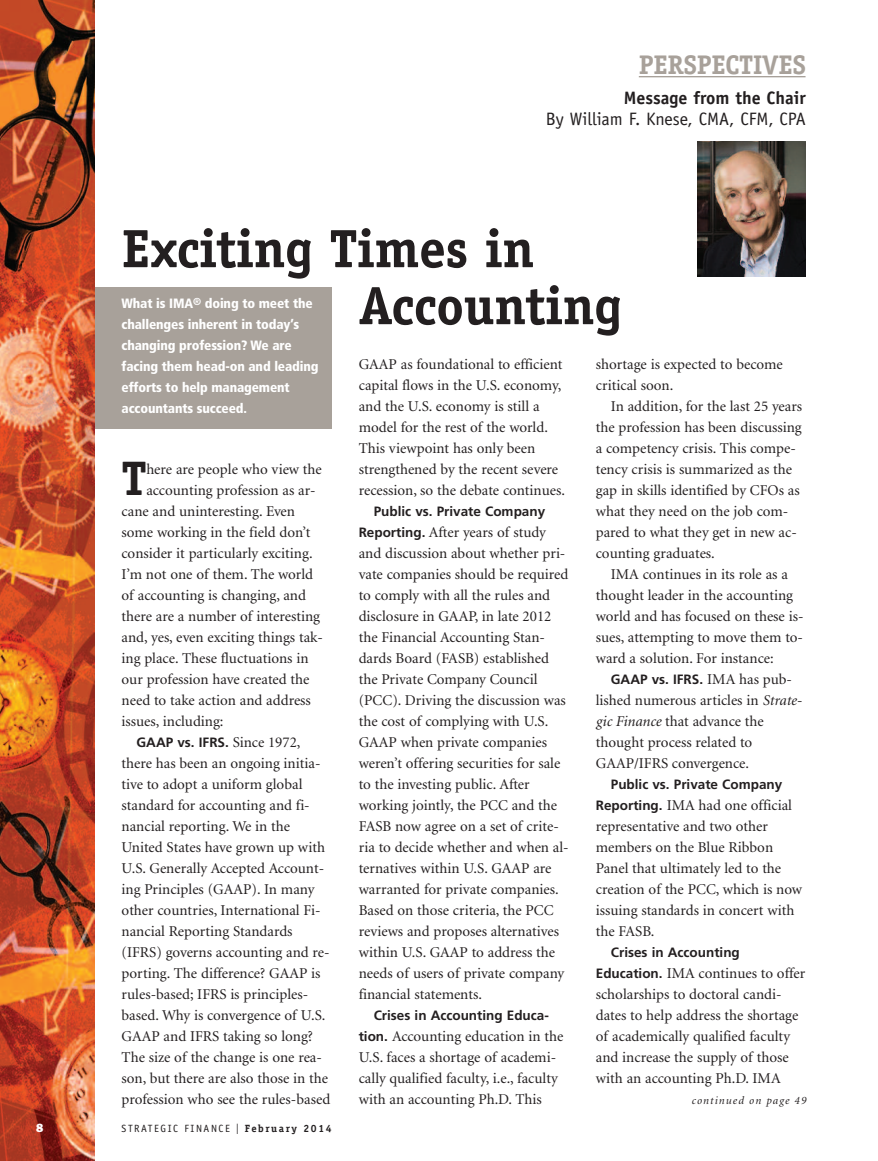
<style>
.page{position:relative;width:878px;height:1161px;background:#fff}
.page>*{position:absolute;margin:0;border:0;box-sizing:border-box;transform-origin:0 0}
.t1{font:700 54px/57px "Officina Serif";letter-spacing:-.01em;color:#231f20}
.t2{font:700 48.6px "Officina Serif";color:#231f20}
.t3{font:700 27px "Officina Serif";letter-spacing:-.015em;color:#a8a19a}
.t4{font:18px "Officina Sans";color:#231f20}
.t5{font:700 18px "Officina Sans";color:#231f20}
.t6{font:15px/21px "Minion";color:#231f20}
.t7{font:900 condensed 13.5px/21px "Frutiger";letter-spacing:-.01em;color:#fff}
.t8{font:700 13.5px "Frutiger";color:#231f20}
.t9{font:800 12px "Franklin Gothic";color:#fff}
.t10{font:italic 11.25px "Minion";letter-spacing:.1em;color:#231f20}
.t11{font:10.5px "Officina Sans";letter-spacing:.15em;color:#231f20}
.s1{font-family:"Frutiger";font-weight:700;font-size:13.5px}
.s2{font-family:"Minion";font-weight:400;font-size:15px}
.s3{font-style:italic}
.s4{font-family:"Franklin Gothic";font-size:15px}
.s5{font-family:"Officina Serif";font-weight:700}
</style>
<div class="page">
<hr style="left:638px;top:76px;width:167px;height:1px;background:#a8a19a">
<div style="left:94px;top:287px;width:238px;height:141px;background:#a8a19a"></div>
<img style="left:698px;top:141px;width:108px;height:135px">
<img style="left:0;top:0;width:94px;height:1161px">
<h3 class="t3" style="left:638px;top:54px;width:169px">PERSPECTIVES</h3>
<p class="t5" style="left:624px;top:91px;width:183px">Message from the Chair</p>
<p class="t4" style="left:546px;top:112px;width:261px">By William F. Knese, CMA, CFM, CPA</p>
<h1 class="t1" style="left:359px;top:225px;width:265px;text-indent:-237px">Exciting Times in<br>Accounting</h1>
<p class="t7" style="left:122px;top:294px;width:198px">What is IMA<sup>®</sup> doing to meet the challenges inherent in today’s changing profession? We are facing them head-on and leading efforts to help management accountants succeed.</p>
<p class="t6" style="left:359px;top:355px;width:208px">GAAP as foundational to efficient capital flows in the U.S. economy, and the U.S. economy is still a model for the rest of the world.<br>This viewpoint has only been strengthened by the recent severe recession, so the debate continues.</p>
<p class="t8" style="left:374px;top:506px;width:173px">Public vs. Private Company</p>
<p class="t6" style="left:358px;top:523px;width:211px"><span class="s1">Reporting.</span> After years of study and discussion about whether pri&shy;vate companies should be required to comply with all the rules and disclosure in GAAP, in late 2012 the Financial Accounting Stan&shy;dards Board (FASB) established the Private Company Council (PCC). Driving the discussion was the cost of complying with U.S.<br>GAAP when private companies weren’t offering securities for sale to the investing public. After working jointly, the PCC and the<br>FASB now agree on a set of crite&shy;ria to decide whether and when al&shy;ternatives within U.S. GAAP are warranted for private companies.<br>Based on those criteria, the PCC reviews and proposes alternatives within U.S. GAAP to address the needs of users of private company financial statements.</p>
<p class="t8" style="left:374px;top:1010px;width:177px">Crises in Accounting Educa-</p>
<p class="t6" style="left:358px;top:1027px;width:206px"><span class="s1">tion.</span> Accounting education in the U.S. faces a shortage of academi&shy;cally qualified faculty, i.e., faculty with an accounting Ph.D. This</p>
<p class="t6" style="left:596px;top:355px;width:188px">shortage is expected to become critical soon.</p>
<p class="t6" style="left:596px;top:397px;width:208px;text-indent:15px">In addition, for the last 25 years the profession has been discussing a competency crisis. This compe&shy;tency crisis is summarized as the gap in skills identified by CFOs as what they need on the job com&shy;pared to what they get in new ac&shy;counting graduates.</p>
<p class="t6" style="left:596px;top:565px;width:209px;text-indent:15px">IMA continues in its role as a thought leader in the accounting world and has focused on these is&shy;sues, attempting to move them to&shy;ward a solution. For instance:</p>
<p class="t8" style="left:610px;top:674px;width:183px">GAAP vs. IFRS. <span class="s2">IMA has pub-</span></p>
<p class="t6" style="left:596px;top:691px;width:208px">lished numerous articles in <span class="s3">Strate&shy;gic Finance</span> that advance the thought process related to<br>GAAP/IFRS convergence.</p>
<p class="t8" style="left:610px;top:779px;width:173px">Public vs. Private Company</p>
<p class="t6" style="left:595px;top:796px;width:208px"><span class="s1">Reporting.</span> IMA had one official representative and two other members on the Blue Ribbon<br>Panel that ultimately led to the creation of the PCC, which is now issuing standards in concert with the FASB.</p>
<p class="t8" style="left:610px;top:947px;width:130px">Crises in Accounting</p>
<p class="t6" style="left:595px;top:964px;width:211px"><span class="s1">Education.</span> IMA continues to offer scholarships to doctoral candi&shy;dates to help address the shortage of academically qualified faculty and increase the supply of those with an accounting Ph.D. IMA</p>
<h2 class="t2" style="left:122px;top:460px;width:27px">T</h2>
<p class="t6" style="left:146px;top:460px;width:177px">here are people who view the</p>
<p class="t6" style="left:146px;top:481px;width:171px">accounting profession as ar-</p>
<p class="t6" style="left:121px;top:502px;width:175px">cane and uninteresting. Even</p>
<p class="t6" style="left:121px;top:523px;width:190px">some working in the field don’t</p>
<p class="t6" style="left:121px;top:544px;width:193px">consider it particularly exciting.</p>
<p class="t6" style="left:121px;top:565px;width:193px">I’m not one of them. The world</p>
<p class="t6" style="left:121px;top:586px;width:186px">of accounting is changing, and</p>
<p class="t6" style="left:121px;top:607px;width:200px">there are a number of interesting</p>
<p class="t6" style="left:121px;top:628px;width:203px">and, yes, even exciting things tak-</p>
<p class="t6" style="left:121px;top:649px;width:188px">ing place. These fluctuations in</p>
<p class="t6" style="left:121px;top:670px;width:189px">our profession have created the</p>
<p class="t6" style="left:121px;top:691px;width:191px">need to take action and address</p>
<p class="t6" style="left:121px;top:712px;width:103px">issues, including:</p>
<p class="t8" style="left:136px;top:737px;width:165px">GAAP vs. IFRS. <span class="s2">Since 1972,</span></p>
<p class="t6" style="left:121px;top:754px;width:210px">there has been an ongoing initia&shy;tive to adopt a uniform global standard for accounting and fi&shy;nancial reporting. We in the<br>United States have grown up with<br>U.S. Generally Accepted Account&shy;ing Principles (GAAP). In many other countries, International Fi&shy;nancial Reporting Standards (IFRS) governs accounting and re&shy;porting. The difference? GAAP is rules-based; IFRS is principles&shy;based. Why is convergence of U.S.<br>GAAP and IFRS taking so long?<br>The size of the change is one rea&shy;son, but there are also those in the profession who see the rules-based</p>
<p class="t10" style="left:691px;top:1096px;width:116px">continued on page 49</p>
<p class="t9" style="left:36px;top:1124px;width:9px">8</p>
<p class="t11" style="left:122px;top:1125px;width:211px">STRATEGIC FINANCE <span class="s4">I</span> <span class="s5">February 2014</span></p>
</div>
